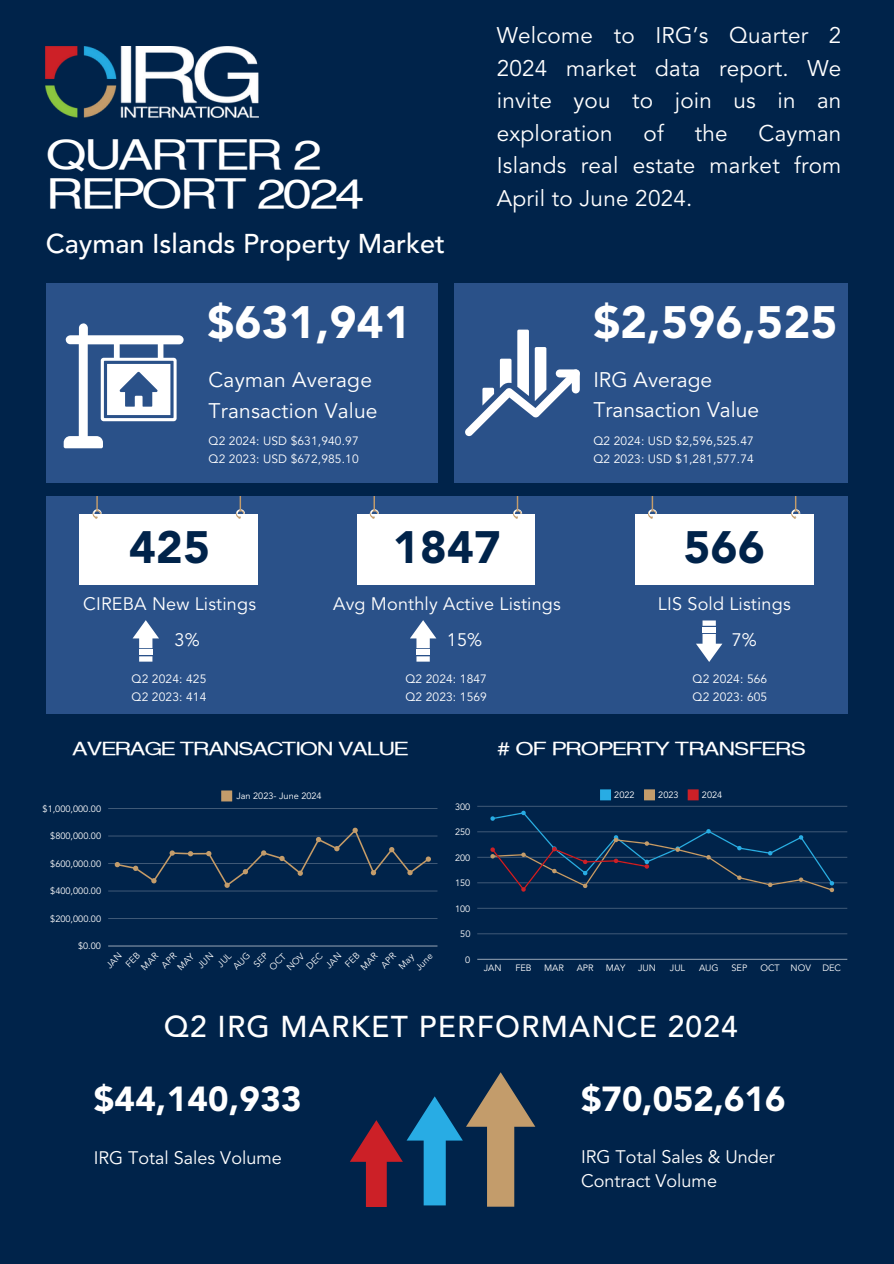
<style>
.page{position:relative;width:894px;height:1264px;background:#fff}
.page>*{position:absolute;margin:0;border:0;box-sizing:border-box;transform-origin:0 0}
.t1{font:900 45px "Avenir";letter-spacing:.01em;color:#fff}
.t2{font:900 45px "Avenir";letter-spacing:.01em;color:#00234a}
.t3{font:40.5px/39.3px "Sveningsson";color:#fff}
.t4{font:900 34.5px "Avenir";letter-spacing:.005em;color:#fff}
.t5{font:500 30px "Avenir";letter-spacing:.04em;color:#fff}
.t6{font:500 27px "Avenir";color:#fff}
.t7{font:22.5px/32.7px "Avenir";letter-spacing:.01em;color:#fff;text-align:justify}
.t8{font:21px/30.3px "Avenir";letter-spacing:.01em;color:#fff}
.t9{font:18px/24.8px "Avenir";letter-spacing:.01em;color:#fff}
.t10{font:18px "Sveningsson";color:#fff}
.t11{font:12px "Avenir";letter-spacing:.01em;color:#fff}
.t12{font:9.15px "Avenir";color:#fff}
</style>
<div class="page">
<div style="left:0;top:0;width:893px;height:1263px;background:#00234a"></div>
<img style="left:46px;top:47px;width:212px;height:71px">
<div style="left:46px;top:283px;width:391px;height:200px;background:#2a5189"></div>
<div style="left:46px;top:496px;width:801px;height:218px;background:#2a5189"></div>
<div style="left:454px;top:283px;width:393px;height:200px;background:#2a5189"></div>
<div style="left:246px;top:514px;width:11px;height:70px;background:#fff"></div>
<div style="left:80px;top:514px;width:172px;height:70px;background:#fff"></div>
<svg style="left:92px;top:496px;width:10px;height:23px"></svg>
<svg style="left:235px;top:496px;width:10px;height:23px"></svg>
<svg style="left:132px;top:620px;width:27px;height:28px"></svg>
<div style="left:139px;top:649px;width:13px;height:6px;background:#fff"></div>
<svg style="left:139px;top:656px;width:13px;height:5px"></svg>
<svg style="left:410px;top:620px;width:26px;height:28px"></svg>
<div style="left:416px;top:649px;width:13px;height:6px;background:#fff"></div>
<svg style="left:416px;top:656px;width:13px;height:5px"></svg>
<div style="left:221px;top:790px;width:11px;height:11px;background:#c39c6b"></div>
<hr style="left:108px;top:945px;width:329px;height:1px;background:#49617d">
<hr style="left:108px;top:918px;width:329px;height:1px;background:#3e5876">
<hr style="left:108px;top:890px;width:329px;height:1px;background:#1e3c5f">
<hr style="left:108px;top:863px;width:329px;height:1px;background:#3e5876">
<hr style="left:108px;top:835px;width:329px;height:1px;background:#1e3c5f">
<hr style="left:108px;top:808px;width:329px;height:1px;background:#3f5976">
<svg style="left:115px;top:827px;width:316px;height:60px"></svg>
<div style="left:600px;top:789px;width:11px;height:11px;background:#28ace4"></div>
<div style="left:643px;top:789px;width:11px;height:11px;background:#c39c6b"></div>
<div style="left:687px;top:789px;width:11px;height:11px;background:#cc2027"></div>
<hr style="left:477px;top:959px;width:370px;height:1px;background:#7b8da1">
<hr style="left:477px;top:933px;width:370px;height:1px;background:#2c4869">
<hr style="left:477px;top:908px;width:370px;height:1px;background:#334f6e">
<hr style="left:477px;top:882px;width:370px;height:1px;background:#2c4869">
<hr style="left:477px;top:857px;width:370px;height:1px;background:#334f6e">
<hr style="left:477px;top:831px;width:370px;height:1px;background:#2c4869">
<hr style="left:477px;top:806px;width:370px;height:1px;background:#344f6e">
<svg style="left:490px;top:810px;width:343px;height:82px"></svg>
<div style="left:523px;top:514px;width:11px;height:70px;background:#fff"></div>
<div style="left:357px;top:514px;width:172px;height:70px;background:#fff"></div>
<svg style="left:369px;top:496px;width:10px;height:23px"></svg>
<svg style="left:513px;top:496px;width:9px;height:23px"></svg>
<div style="left:801px;top:514px;width:11px;height:70px;background:#fff"></div>
<div style="left:635px;top:514px;width:172px;height:70px;background:#fff"></div>
<svg style="left:648px;top:496px;width:9px;height:23px"></svg>
<svg style="left:791px;top:496px;width:9px;height:23px"></svg>
<svg style="left:696px;top:634px;width:26px;height:28px"></svg>
<div style="left:702px;top:627px;width:13px;height:5px;background:#fff"></div>
<svg style="left:702px;top:620px;width:13px;height:5px"></svg>
<svg style="left:465px;top:329px;width:115px;height:107px"></svg>
<svg style="left:64px;top:323px;width:120px;height:125px"></svg>
<svg style="left:350px;top:1072px;width:185px;height:134px"></svg>
<p class="t3" style="left:46px;top:135px;width:317px">QUARTER 2<br>REPORT 2024</p>
<h6 class="t6" style="left:46px;top:223px;width:401px">Cayman Islands Property Market</h6>
<p class="t1" style="left:207px;top:289px;width:204px">$631,941</p>
<h1 class="t8" style="left:208px;top:366px;width:170px">Cayman Average<br>Transaction Value</h1>
<p class="t11" style="left:208px;top:432px;width:151px">Q2 2024: USD $631,940.97</p>
<p class="t11" style="left:208px;top:450px;width:151px">Q2 2023: USD $672,985.10</p>
<h1 class="t7" style="left:496px;top:19px;width:346px">Welcome to IRG’s Quarter 2<br>2024 market data report. We invite you to join us in an exploration</h1>
<h1 class="t7" style="left:643px;top:117px;width:22px">of</h1>
<h1 class="t7" style="left:694px;top:117px;width:34px">the</h1>
<h1 class="t7" style="left:496px;top:117px;width:346px;text-indent:262px">Cayman Islands real estate market from April to June 2024.</h1>
<p class="t1" style="left:593px;top:289px;width:245px">$2,596,525</p>
<p class="t8" style="left:593px;top:366px;width:167px;line-height:29.2px">IRG Average<br>Transaction Value</p>
<p class="t11" style="left:593px;top:432px;width:162px">Q2 2024: USD $2,596,525.47</p>
<p class="t11" style="left:593px;top:450px;width:162px">Q2 2023: USD $1,281,577.74</p>
<p class="t2" style="left:129px;top:514px;width:82px">425</p>
<p class="t9" style="left:83px;top:591px;width:174px">CIREBA New Listings</p>
<p class="t2" style="left:393px;top:514px;width:109px">1847</p>
<p class="t2" style="left:683px;top:514px;width:82px">566</p>
<h6 class="t9" style="left:333px;top:591px;width:229px">Avg Monthly Active Listings</h6>
<p class="t9" style="left:657px;top:591px;width:134px">LIS Sold Listings</p>
<h2 class="t9" style="left:174px;top:627px;width:27px">3%</h2>
<h6 class="t9" style="left:446px;top:627px;width:37px">15%</h6>
<h5 class="t9" style="left:731px;top:627px;width:27px">7%</h5>
<p class="t11" style="left:131px;top:670px;width:76px">Q2 2024: 425</p>
<h1 class="t11" style="left:131px;top:688px;width:76px">Q2 2023: 414</h1>
<p class="t11" style="left:405px;top:670px;width:83px">Q2 2024: 1847</p>
<p class="t11" style="left:405px;top:688px;width:83px">Q2 2023: 1569</p>
<h1 class="t11" style="left:692px;top:670px;width:76px">Q2 2024: 566</h1>
<p class="t11" style="left:692px;top:688px;width:76px">Q2 2023: 605</p>
<p class="t10" style="left:72px;top:737px;width:336px">AVERAGE TRANSACTION VALUE</p>
<p class="t10" style="left:497px;top:738px;width:309px"># OF PROPERTY TRANSFERS</p>
<p class="t12" style="left:43px;top:801px;width:60px">$1,000,000.00</p>
<p class="t12" style="left:50px;top:829px;width:52px">$800,000.00</p>
<p class="t12" style="left:50px;top:856px;width:52px">$600,000.00</p>
<p class="t12" style="left:50px;top:884px;width:52px">$400,000.00</p>
<p class="t12" style="left:50px;top:911px;width:52px">$200,000.00</p>
<p class="t12" style="left:78px;top:939px;width:24px">$0.00</p>
<p class="t12" style="left:236px;top:789px;width:87px">Jan 2023- June 2024</p>
<p class="t12" style="left:412px;top:963px;width:21px;rotate:-45deg">June</p>
<p class="t12" style="left:455px;top:799px;width:17px">300</p>
<p class="t12" style="left:455px;top:825px;width:17px">250</p>
<p class="t12" style="left:455px;top:850px;width:17px">200</p>
<p class="t12" style="left:455px;top:876px;width:17px">150</p>
<p class="t12" style="left:455px;top:901px;width:17px">100</p>
<p class="t12" style="left:460px;top:927px;width:12px">50</p>
<p class="t12" style="left:465px;top:952px;width:7px">0</p>
<p class="t12" style="left:614px;top:788px;width:22px">2022</p>
<p class="t12" style="left:658px;top:788px;width:22px">2023</p>
<p class="t12" style="left:701px;top:788px;width:22px">2024</p>
<p class="t12" style="left:484px;top:961px;width:19px">JAN</p>
<p class="t12" style="left:515px;top:961px;width:18px">FEB</p>
<p class="t12" style="left:544px;top:961px;width:21px">MAR</p>
<p class="t12" style="left:576px;top:961px;width:18px">APR</p>
<p class="t12" style="left:605px;top:961px;width:21px">MAY</p>
<p class="t12" style="left:638px;top:961px;width:19px">JUN</p>
<p class="t12" style="left:669px;top:961px;width:17px">JUL</p>
<p class="t12" style="left:698px;top:961px;width:21px">AUG</p>
<p class="t12" style="left:731px;top:961px;width:17px">SEP</p>
<p class="t12" style="left:760px;top:961px;width:52px">OCT NOV</p>
<p class="t12" style="left:822px;top:961px;width:20px">DEC</p>
<h1 class="t5" style="left:164px;top:1004px;width:575px">Q2 IRG MARKET PERFORMANCE 2024</h1>
<p class="t4" style="left:94px;top:1073px;width:209px">$44,140,933</p>
<p class="t9" style="left:94px;top:1146px;width:189px">IRG Total Sales Volume</p>
<p class="t4" style="left:581px;top:1074px;width:206px">$70,052,616</p>
<p class="t9" style="left:581px;top:1144px;width:195px">IRG Total Sales &amp; Under<br>Contract Volume</p>
</div>
